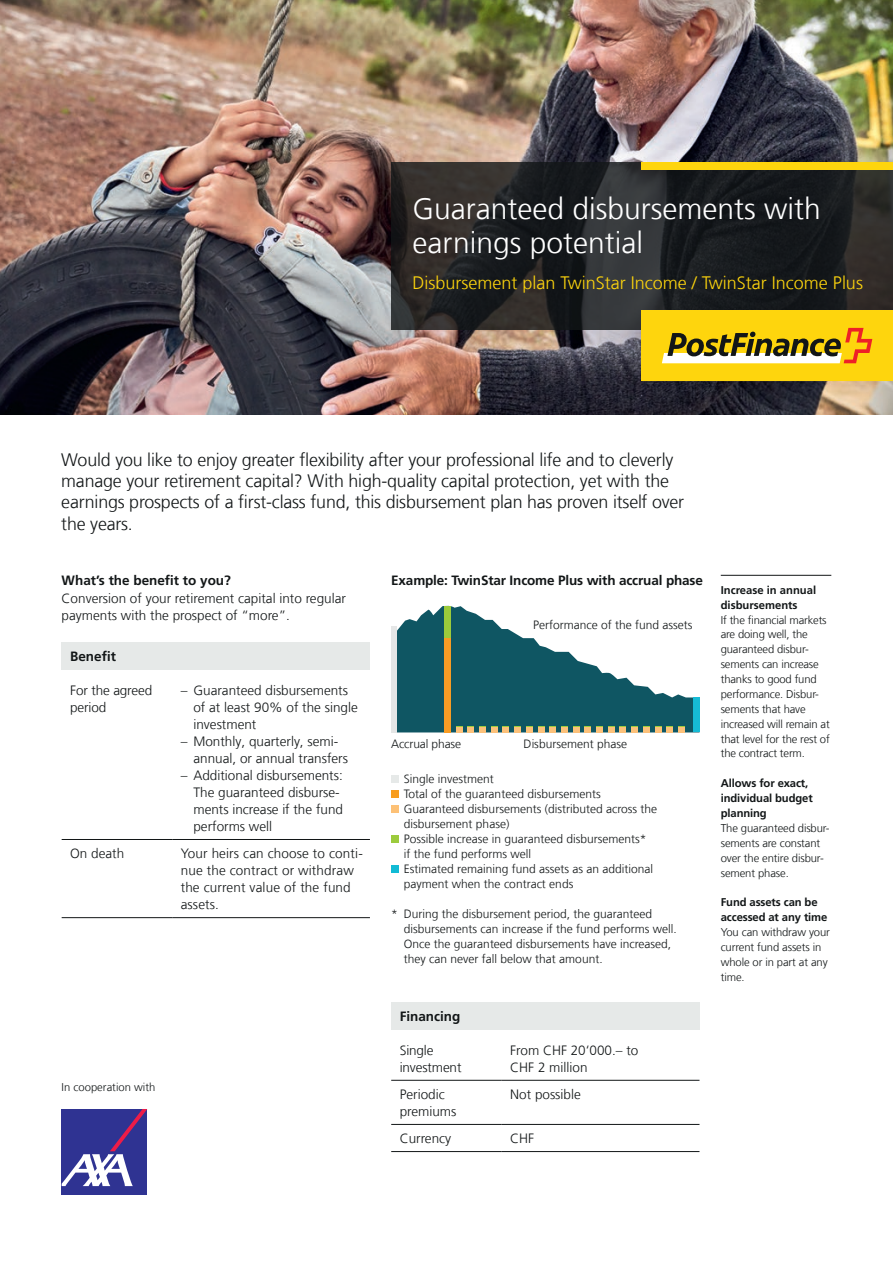
<style>
.page{position:relative;width:893px;height:1263px;background:#fff}
.page>*{position:absolute;margin:0;border:0;box-sizing:border-box;transform-origin:0 0}
.t1{font:300 30px/34px "Frutiger LT Com";color:#fff}
.t2{font:300 18px/21.3px "Frutiger LT Com";letter-spacing:-.01em;color:#121617}
.t3{font:300 18px "Frutiger LT Com";color:#fed50d}
.t4{font:300 13.5px/17px "Frutiger LT Com";color:#121617}
.t5{font:700 13.5px "Frutiger LT Com";letter-spacing:-.01em;color:#121617}
.t6{font:300 12px/15px "Frutiger LT Com";color:#121617}
.t7{font:300 11.25px/14.9px "Frutiger LT Com";letter-spacing:-.015em;color:#121617}
.t8{font:700 11.25px/14.9px "Frutiger LT Com";letter-spacing:-.01em;color:#121617}
</style>
<div class="page">
<img style="left:0;top:0;width:893px;height:414px">
<div style="left:62px;top:643px;width:308px;height:27px;background:#e6e9e8"></div>
<hr style="left:62px;top:839px;width:110px;height:1px;background:#121617">
<hr style="left:172px;top:839px;width:198px;height:1px;background:#121617">
<hr style="left:62px;top:917px;width:110px;height:1px;background:#121617">
<hr style="left:172px;top:917px;width:198px;height:1px;background:#121617">
<svg style="left:391px;top:162px;width:502px;height:167px;background:#232425"></svg>
<div style="left:641px;top:162px;width:252px;height:7px;background:#fed50d"></div>
<hr style="left:721px;top:575px;width:110px;height:1px;background:#121617">
<svg style="left:641px;top:310px;width:252px;height:71px;background:#e6c223"></svg>
<div style="left:62px;top:1109px;width:85px;height:86px;background:#2f3392"></div>
<svg style="left:62px;top:1109px;width:85px;height:77px"></svg>
<svg style="left:397px;top:605px;width:296px;height:127px"></svg>
<div style="left:693px;top:697px;width:6px;height:35px;background:#16bbd5"></div>
<div style="left:391px;top:626px;width:6px;height:106px;background:#e5e6e6"></div>
<div style="left:391px;top:775px;width:8px;height:7px;background:#e6e9e8"></div>
<div style="left:391px;top:790px;width:8px;height:7px;background:#f89d1e"></div>
<div style="left:391px;top:805px;width:8px;height:7px;background:#fdc176"></div>
<div style="left:391px;top:835px;width:8px;height:7px;background:#9ccb3d"></div>
<div style="left:391px;top:865px;width:8px;height:7px;background:#12bbd5"></div>
<div style="left:391px;top:1002px;width:308px;height:28px;background:#e6e9e8"></div>
<hr style="left:391px;top:1080px;width:111px;height:1px;background:#121617">
<hr style="left:502px;top:1080px;width:197px;height:1px;background:#121617">
<hr style="left:391px;top:1124px;width:111px;height:1px;background:#121617">
<hr style="left:502px;top:1124px;width:197px;height:1px;background:#121617">
<hr style="left:391px;top:1151px;width:111px;height:1px;background:#121617">
<hr style="left:502px;top:1151px;width:197px;height:1px;background:#121617">
<h1 class="t1" style="left:412px;top:191px;width:410px">Guaranteed disbursements with earnings potential</h1>
<h2 class="t3" style="left:412px;top:272px;width:452px">Disbursement plan TwinStar Income / TwinStar Income Plus</h2>
<p class="t2" style="left:61px;top:449px;width:624px">Would you like to enjoy greater flexibility after your professional life and to cleverly manage your retirement capital? With high-quality capital protection, yet with the earnings prospects of a first-class fund, this disbursement plan has proven itself over the years.</p>
<p class="t5" style="left:62px;top:573px;width:171px">What’s the benefit to you?</p>
<p class="t4" style="left:62px;top:589px;width:286px">Conversion of your retirement capital into regular payments with the prospect of “more”.</p>
<p class="t5" style="left:70px;top:649px;width:47px">Benefit</p>
<p class="t4" style="left:70px;top:682px;width:84px">For the agreed period</p>
<p class="t4" style="left:193px;top:682px;width:166px;text-indent:-13px">– Guaranteed disbursements of at least 90% of the single investment</p>
<p class="t4" style="left:193px;top:733px;width:156px;text-indent:-13px">– Monthly, quarterly, semi&shy;annual, or annual transfers</p>
<p class="t4" style="left:193px;top:767px;width:151px;text-indent:-13px">– Additional disbursements:<br>The guaranteed disburse&shy;ments increase if the fund performs well</p>
<p class="t4" style="left:70px;top:845px;width:56px">On death</p>
<p class="t4" style="left:181px;top:845px;width:184px">Your heirs can choose to conti&shy;nue the contract or withdraw the current value of the fund assets.</p>
<p class="t7" style="left:62px;top:1079px;width:95px">In cooperation with</p>
<p class="t5" style="left:391px;top:573px;width:313px">Example: TwinStar Income Plus with accrual phase</p>
<p class="t6" style="left:533px;top:617px;width:161px">Performance of the fund assets</p>
<p class="t6" style="left:391px;top:737px;width:71px">Accrual phase</p>
<p class="t6" style="left:524px;top:737px;width:105px">Disbursement phase</p>
<p class="t6" style="left:404px;top:771px;width:255px">Single investment<br>Total of the guaranteed disbursements Guaranteed disbursements (distributed across the disbursement phase)<br>Possible increase in guaranteed disbursements*<br>if the fund performs well<br>Estimated remaining fund assets as an additional payment when the contract ends</p>
<p class="t6" style="left:404px;top:906px;width:274px;text-indent:-13px">* During the disbursement period, the guaranteed disbursements can increase if the fund performs well.<br>Once the guaranteed disbursements have increased, they can never fall below that amount.</p>
<p class="t5" style="left:400px;top:1009px;width:62px">Financing</p>
<p class="t4" style="left:400px;top:1042px;width:63px">Single investment</p>
<p class="t4" style="left:510px;top:1042px;width:130px">From CHF 20‘000.– to<br>CHF 2 million</p>
<p class="t4" style="left:400px;top:1086px;width:58px">Periodic premiums</p>
<p class="t4" style="left:510px;top:1086px;width:72px">Not possible</p>
<p class="t4" style="left:400px;top:1130px;width:53px">Currency</p>
<p class="t4" style="left:510px;top:1130px;width:26px">CHF</p>
<p class="t8" style="left:721px;top:582px;width:97px">Increase in annual disbursements</p>
<p class="t7" style="left:721px;top:612px;width:111px">If the financial markets are doing well, the guaranteed disbur&shy;sements can increase thanks to good fund performance. Disbur&shy;sements that have increased will remain at that level for the rest of the contract term.</p>
<p class="t8" style="left:721px;top:776px;width:93px">Allows for exact, individual budget planning</p>
<p class="t7" style="left:721px;top:821px;width:110px">The guaranteed disbur&shy;sements are constant over the entire disbur&shy;sement phase.</p>
<p class="t8" style="left:721px;top:895px;width:108px">Fund assets can be accessed at any time</p>
<p class="t7" style="left:721px;top:925px;width:111px">You can withdraw your current fund assets in whole or in part at any time.</p>
</div>
